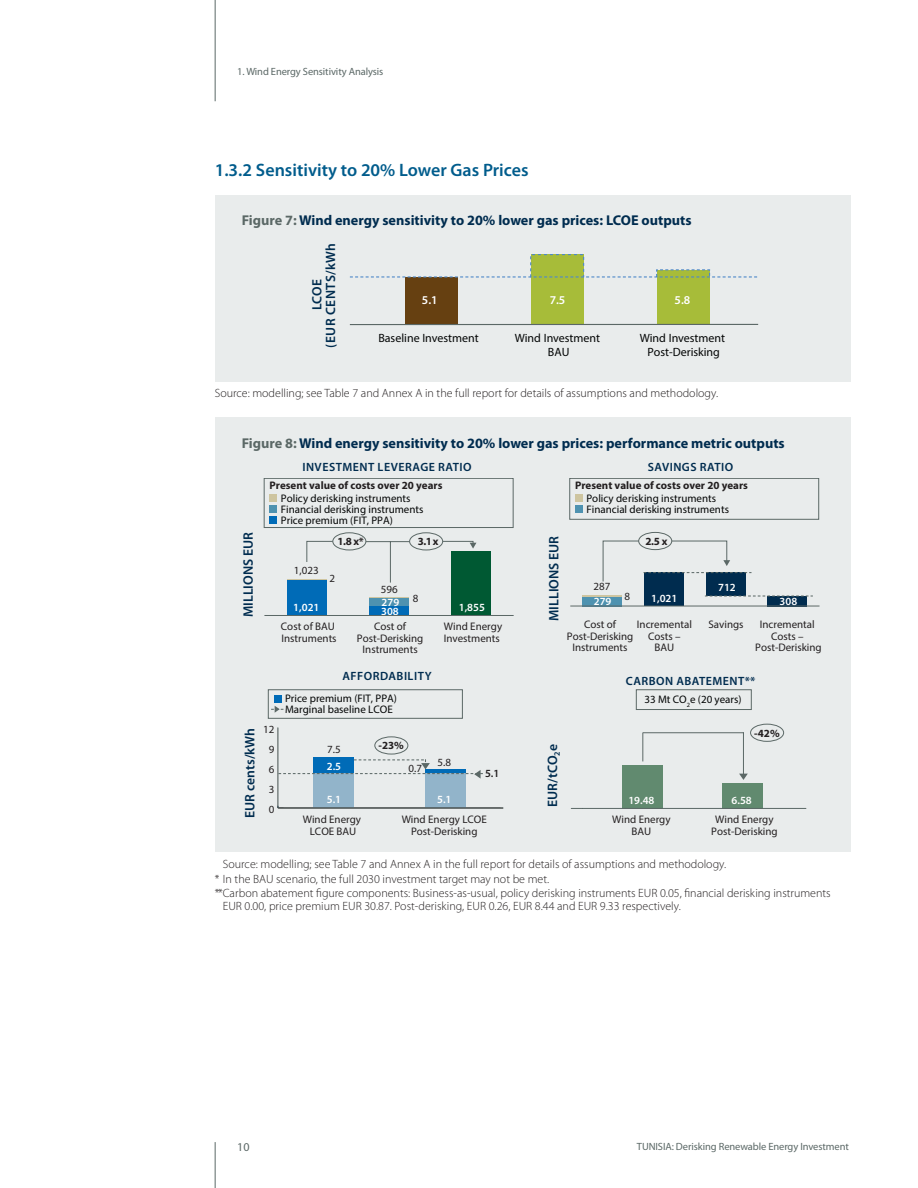
<style>
.page{position:relative;width:918px;height:1188px;background:#fff}
.page>*{position:absolute;margin:0;border:0;box-sizing:border-box;transform-origin:0 0}
.t1{font:600 18px "Myriad Pro";color:#005c8c}
.t2{font:700 14.25px "Myriad Pro";color:#002c4f}
.t3{font:600 13.65px "Myriad Pro";color:#002c4f}
.t4{font:600 13.5px/13.5px "Myriad Pro";letter-spacing:.03em;color:#002c4f;text-align:center}
.t5{font:300 12px/14.4px "Myriad Pro";color:#231f20}
.t6{font:600 12px "Myriad Pro";letter-spacing:.04em;color:#002c4f}
.t7{font:12px/14.4px "Myriad Pro";color:#030505;text-align:center}
.t8{font:600 12px "Myriad Pro";color:#fff}
.t9{font:12px "Myriad Pro";color:#5b6866}
.t10{font:10.95px/11.7px "Myriad Pro";color:#231f20;text-align:center}
.t11{font:10.95px/10.9px "Myriad Pro";color:#030505}
.t12{font:700 10.95px "Myriad Pro";color:#231f20}
.t13{font:600 10.95px "Myriad Pro";color:#fff}
.t14{font:600 10.95px "Myriad Pro";color:#231f20}
.t15{font:10.5px "Myriad Pro";letter-spacing:-.01em;color:#5b6866}
.s1{color:#5b6866}
</style>
<div class="page">
<hr style="left:215px;top:0;width:1px;height:101px;background:#5b6866">
<hr style="left:215px;top:1142px;width:1px;height:46px;background:#5b6866">
<div style="left:215px;top:195px;width:635px;height:187px;background:#e9ecec"></div>
<div style="left:657px;top:270px;width:53px;height:55px;background:#a7bc39"></div>
<div style="left:531px;top:254px;width:53px;height:71px;background:#a7bc39"></div>
<div style="left:405px;top:277px;width:53px;height:48px;background:#664011"></div>
<hr style="left:350px;top:324px;width:408px;height:1px;background:#5b6866">
<svg style="left:349px;top:269px;width:409px;height:9px"></svg>
<div style="left:530px;top:254px;width:54px;height:24px;border:1px dashed #4f89c8"></div>
<div style="left:215px;top:417px;width:635px;height:435px;background:#e9ecec"></div>
<hr style="left:370px;top:597px;width:39px;height:2px;background:#cec5a0">
<hr style="left:287px;top:579px;width:39px;height:3px;background:#cec5a0">
<div style="left:370px;top:599px;width:39px;height:9px;background:#4e92b0"></div>
<div style="left:287px;top:580px;width:39px;height:35px;background:#006bb7"></div>
<div style="left:370px;top:607px;width:39px;height:8px;background:#006bb7"></div>
<div style="left:452px;top:551px;width:39px;height:64px;background:#005933"></div>
<div style="left:332px;top:532px;width:34px;height:18px;border:1px solid #5b6866;border-radius:50%"></div>
<div style="left:409px;top:532px;width:34px;height:18px;border:1px solid #5b6866;border-radius:50%"></div>
<hr style="left:265px;top:615px;width:248px;height:1px;background:#5b6866">
<svg style="left:306px;top:541px;width:170px;height:42px"></svg>
<div style="left:264px;top:478px;width:249px;height:50px;border:1px solid #5b6866"></div>
<div style="left:269px;top:494px;width:8px;height:8px;background:#cec5a0"></div>
<div style="left:269px;top:505px;width:8px;height:8px;background:#4e92b0"></div>
<div style="left:269px;top:516px;width:8px;height:8px;background:#006bb7"></div>
<hr style="left:278px;top:728px;width:1px;height:80px;background:#5b6866">
<div style="left:314px;top:758px;width:40px;height:16px;background:#006bb7"></div>
<div style="left:314px;top:774px;width:40px;height:34px;background:#92b4ca"></div>
<div style="left:425px;top:774px;width:40px;height:34px;background:#92b4ca"></div>
<div style="left:374px;top:737px;width:34px;height:17px;border:1px solid #5b6866;border-radius:50%"></div>
<hr style="left:278px;top:808px;width:225px;height:1px;background:#5b6866">
<div style="left:268px;top:689px;width:195px;height:30px;border:1px solid #5b6866"></div>
<div style="left:274px;top:695px;width:7px;height:7px;background:#006bb7"></div>
<svg style="left:271px;top:706px;width:13px;height:7px"></svg>
<svg style="left:278px;top:759px;width:205px;height:20px"></svg>
<hr style="left:583px;top:595px;width:39px;height:3px;background:#cec5a0">
<div style="left:583px;top:597px;width:39px;height:9px;background:#4e92b0"></div>
<div style="left:644px;top:573px;width:40px;height:33px;background:#002c4f"></div>
<div style="left:767px;top:596px;width:40px;height:10px;background:#002c4f"></div>
<div style="left:706px;top:573px;width:40px;height:23px;background:#002c4f"></div>
<div style="left:638px;top:532px;width:34px;height:18px;border:1px solid #5b6866;border-radius:50%"></div>
<hr style="left:571px;top:606px;width:248px;height:1px;background:#5b6866">
<div style="left:569px;top:478px;width:250px;height:42px;border:1px solid #5b6866"></div>
<div style="left:575px;top:494px;width:8px;height:8px;background:#cec5a0"></div>
<div style="left:575px;top:505px;width:8px;height:8px;background:#4e92b0"></div>
<svg style="left:602px;top:540px;width:150px;height:42px"></svg>
<svg style="left:705px;top:595px;width:108px;height:2px"></svg>
<div style="left:722px;top:783px;width:41px;height:26px;background:#618a6f"></div>
<div style="left:622px;top:765px;width:40px;height:44px;background:#618a6f"></div>
<hr style="left:582px;top:808px;width:224px;height:1px;background:#5b6866">
<hr style="left:743px;top:732px;width:1px;height:44px;background:#5b6866">
<svg style="left:739px;top:774px;width:9px;height:6px"></svg>
<svg style="left:636px;top:689px;width:148px;height:72px"></svg>
<p class="t15" style="left:237px;top:65px;width:148px">1. Wind Energy Sensitivity Analysis</p>
<h1 class="t1" style="left:215px;top:158px;width:315px">1.3.2 Sensitivity to 20% Lower Gas Prices</h1>
<p class="t2" style="left:242px;top:211px;width:451px"><span class="s1">Figure 7:</span> Wind energy sensitivity to 20% lower gas prices: LCOE outputs</p>
<p class="t4" style="left:310px;top:348px;width:111px;rotate:-90deg">LCOE<br>(EUR CENTS/kWh)</p>
<p class="t8" style="left:422px;top:293px;width:17px">5.1</p>
<p class="t8" style="left:550px;top:293px;width:17px">7.5</p>
<p class="t8" style="left:675px;top:293px;width:17px">5.8</p>
<p class="t7" style="left:378px;top:330px;width:102px">Baseline Investment</p>
<p class="t7" style="left:515px;top:330px;width:87px">Wind Investment<br>BAU</p>
<p class="t7" style="left:640px;top:330px;width:87px">Wind Investment<br>Post-Derisking</p>
<p class="t5" style="left:215px;top:386px;width:505px">Source: modelling; see Table 7 and Annex A in the full report for details of assumptions and methodology.</p>
<p class="t2" style="left:242px;top:434px;width:545px"><span class="s1">Figure 8:</span> Wind energy sensitivity to 20% lower gas prices: performance metric outputs</p>
<p class="t6" style="left:302px;top:460px;width:171px">INVESTMENT LEVERAGE RATIO</p>
<p class="t6" style="left:648px;top:460px;width:87px">SAVINGS RATIO</p>
<p class="t3" style="left:239px;top:617px;width:87px;rotate:-90deg">MILLIONS EUR</p>
<p class="t3" style="left:241px;top:818px;width:91px;rotate:-90deg">EUR cents/kWh</p>
<p class="t12" style="left:269px;top:478px;width:174px">Present value of costs over 20 years</p>
<p class="t11" style="left:281px;top:504px;width:144px">Financial derisking instruments<br>Price premium (FIT, PPA)</p>
<p class="t11" style="left:281px;top:493px;width:131px">Policy derisking instruments</p>
<p class="t10" style="left:294px;top:565px;width:26px">1,023</p>
<p class="t13" style="left:293px;top:600px;width:28px">1,021</p>
<p class="t12" style="left:337px;top:535px;width:28px">1.8 x*</p>
<p class="t10" style="left:330px;top:572px;width:7px">2</p>
<p class="t12" style="left:418px;top:535px;width:22px">3.1 x</p>
<p class="t10" style="left:381px;top:583px;width:18px">596</p>
<p class="t13" style="left:382px;top:595px;width:19px">279</p>
<p class="t13" style="left:381px;top:604px;width:19px">308</p>
<p class="t10" style="left:413px;top:592px;width:7px">8</p>
<p class="t13" style="left:459px;top:600px;width:28px">1,855</p>
<p class="t10" style="left:281px;top:620px;width:57px;text-align:left">Cost of BAU<br>Instruments</p>
<p class="t10" style="left:357px;top:620px;width:68px">Cost of<br>Post-Derisking<br>Instruments</p>
<p class="t6" style="left:342px;top:669px;width:91px">AFFORDABILITY</p>
<p class="t10" style="left:263px;top:723px;width:13px">12</p>
<p class="t10" style="left:269px;top:743px;width:7px">9</p>
<p class="t11" style="left:285px;top:693px;width:113px">Price premium (FIT, PPA)<br>Marginal baseline LCOE</p>
<p class="t10" style="left:327px;top:744px;width:15px">7.5</p>
<p class="t12" style="left:378px;top:739px;width:27px">-23%</p>
<p class="t10" style="left:444px;top:620px;width:60px;text-align:left">Wind Energy<br>Investments</p>
<p class="t10" style="left:269px;top:763px;width:7px">6</p>
<p class="t10" style="left:269px;top:783px;width:7px">3</p>
<p class="t10" style="left:269px;top:803px;width:7px">0</p>
<p class="t13" style="left:327px;top:759px;width:16px">2.5</p>
<p class="t13" style="left:327px;top:792px;width:16px">5.1</p>
<p class="t10" style="left:409px;top:762px;width:15px">0.7</p>
<p class="t10" style="left:438px;top:756px;width:15px">5.8</p>
<p class="t13" style="left:437px;top:792px;width:16px">5.1</p>
<p class="t14" style="left:485px;top:766px;width:16px">5.1</p>
<p class="t10" style="left:303px;top:813px;width:60px">Wind Energy<br>LCOE BAU</p>
<p class="t10" style="left:402px;top:813px;width:87px">Wind Energy LCOE<br>Post-Derisking</p>
<p class="t3" style="left:545px;top:621px;width:87px;rotate:-90deg">MILLIONS EUR</p>
<p class="t12" style="left:575px;top:478px;width:174px">Present value of costs over 20 years</p>
<p class="t11" style="left:586px;top:504px;width:144px">Financial derisking instruments</p>
<p class="t11" style="left:586px;top:493px;width:131px">Policy derisking instruments</p>
<p class="t12" style="left:646px;top:534px;width:23px">2.5 x</p>
<p class="t10" style="left:594px;top:581px;width:18px">287</p>
<p class="t13" style="left:718px;top:581px;width:19px">712</p>
<p class="t10" style="left:625px;top:590px;width:7px">8</p>
<p class="t13" style="left:651px;top:592px;width:28px">1,021</p>
<p class="t13" style="left:594px;top:594px;width:19px">279</p>
<p class="t13" style="left:780px;top:594px;width:19px">308</p>
<p class="t10" style="left:567px;top:618px;width:68px">Cost of<br>Post-Derisking<br>Instruments</p>
<p class="t10" style="left:637px;top:618px;width:56px">Incremental<br>Costs –<br>BAU</p>
<p class="t10" style="left:708px;top:618px;width:37px">Savings</p>
<p class="t10" style="left:755px;top:618px;width:68px">Incremental<br>Costs –<br>Post-Derisking</p>
<p class="t6" style="left:626px;top:673px;width:131px">CARBON ABATEMENT**</p>
<p class="t11" style="left:645px;top:694px;width:99px">33 Mt CO<sub>2</sub>e (20 years)</p>
<p class="t12" style="left:754px;top:726px;width:27px">-42%</p>
<p class="t3" style="left:544px;top:807px;width:64px;rotate:-90deg">EUR/tCO<sub>2</sub>e</p>
<p class="t13" style="left:628px;top:793px;width:28px">19.48</p>
<p class="t13" style="left:732px;top:793px;width:22px">6.58</p>
<p class="t10" style="left:612px;top:813px;width:60px">Wind Energy<br>BAU</p>
<p class="t10" style="left:711px;top:813px;width:68px">Wind Energy<br>Post-Derisking</p>
<p class="t5" style="left:215px;top:857px;width:617px;text-indent:8px">Source: modelling; see Table 7 and Annex A in the full report for details of assumptions and methodology.<br>* In the BAU scenario, the full 2030 investment target may not be met.<br>**Carbon abatement figure components: Business-as-usual, policy derisking instruments EUR 0.05, financial derisking instruments</p>
<p class="t5" style="left:223px;top:899px;width:459px">EUR 0.00, price premium EUR 30.87. Post-derisking, EUR 0.26, EUR 8.44 and EUR 9.33 respectively.</p>
<p class="t9" style="left:237px;top:1140px;width:14px">10</p>
<p class="t15" style="left:637px;top:1140px;width:213px">TUNISIA: Derisking Renewable Energy Investment</p>
</div>
